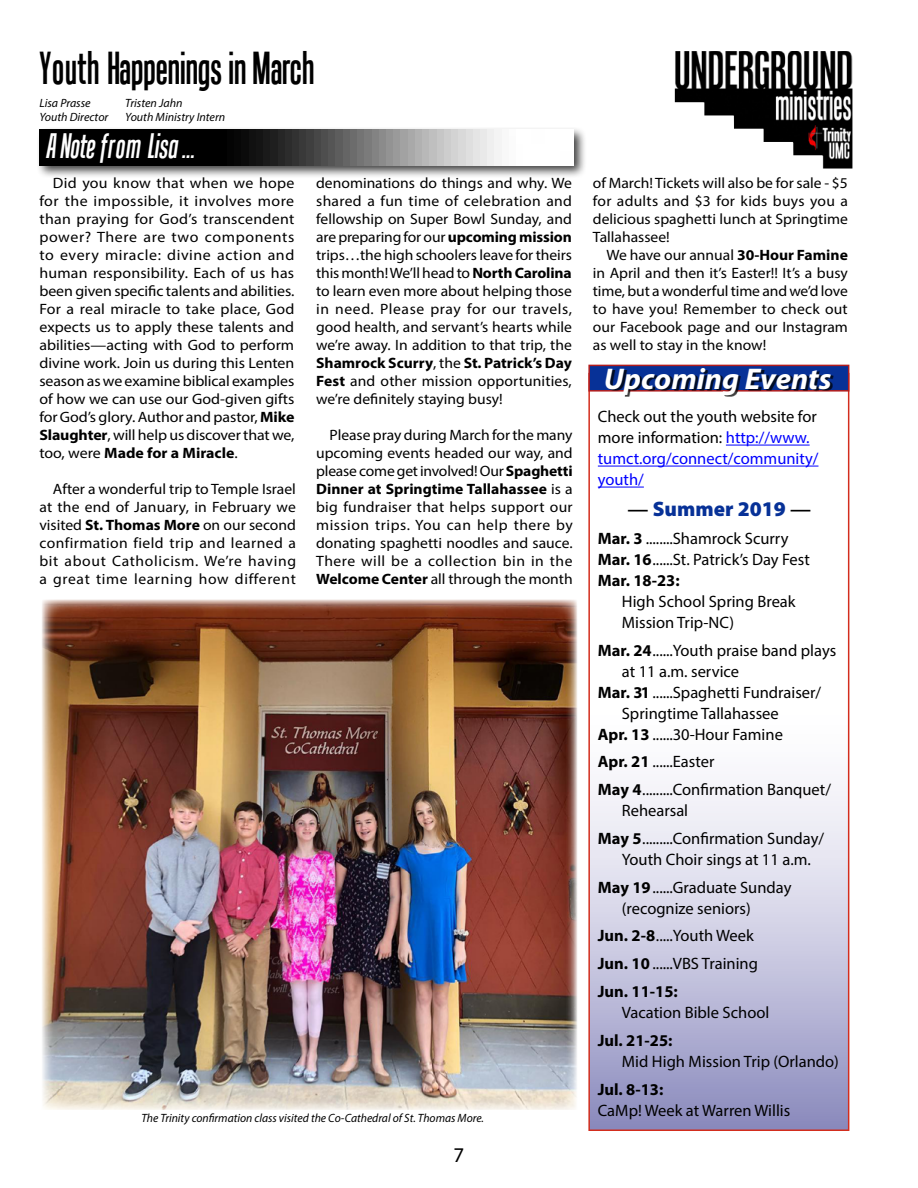
<style>
.page{position:relative;width:918px;height:1188px;background:#fff}
.page>*{position:absolute;margin:0;border:0;box-sizing:border-box;transform-origin:0 0}
.t1{font:45px "Tandelle";color:#000}
.t2{font:italic 34.5px "Tandelle";color:#fff}
.t3{font:italic 700 30px "Myriad Pro";color:#fff}
.t4{font:900 21px "Myriad Pro";color:#073197}
.t5{font:21px "Myriad Pro";color:#000}
.t6{font:16.5px/27.8px "Myriad Pro";color:#000}
.t7{font:16.5px/21px "Myriad Pro";color:#00f}
.t8{font:700 16.5px "Myriad Pro";color:#000}
.t9{font:15px/18px "Myriad Pro";color:#000;text-align:justify;scale:1.04 1}
.t10{font:15px/18px "Myriad Pro";color:#000;text-align:justify;scale:1.06 1}
.t11{font:italic 12px/13.5px "Myriad Pro";color:#000}
.s1{font-weight:700}
.s2{color:#000}
.s3{font-weight:600;color:#000}
</style>
<div class="page">
<svg style="left:591px;top:444px;width:255px;height:684px"></svg>
<div style="left:588px;top:373px;width:261px;height:758px;border:2px solid #d32d1d"></div>
<div style="left:37px;top:127px;width:550px;height:51px;background:#000;opacity:.75"></div>
<img style="left:39px;top:129px;width:534px;height:36px">
<img style="left:675px;top:51px;width:177px;height:118px">
<div style="left:588px;top:365px;width:261px;height:27px;background:#073197;border:2px solid #b31d1e"></div>
<div style="left:608px;top:370px;width:225px;height:27px;background:#000;opacity:.75"></div>
<img style="left:42px;top:600px;width:535px;height:510px">
<hr style="left:726px;top:445px;width:84px;height:1px;background:#00f">
<hr style="left:598px;top:466px;width:220px;height:1px;background:#00f">
<hr style="left:598px;top:487px;width:46px;height:1px;background:#00f">
<h1 class="t1" style="left:39px;top:42px;width:276px">Youth Happenings in March</h1>
<p class="t11" style="left:39px;top:96px;width:70px">Lisa Prasse<br>Youth Director</p>
<p class="t11" style="left:125px;top:96px;width:101px">Tristen Jahn<br>Youth Ministry Intern</p>
<h2 class="t2" style="left:46px;top:126px;width:150px">A Note from Lisa ...</h2>
<p class="t10" style="left:39px;top:174px;width:242px;text-indent:13px">Did you know that when we hope for the impossible, it involves more than praying for God’s transcendent power? There are two components to every miracle: divine action and human responsibility. Each of us has been given specific talents and abilities.<br>For a real miracle to take place, God expects us to apply these talents and abilities—acting with God to perform divine work. Join us during this Lenten season as we examine biblical examples of how we can use our God-given gifts for God’s glory. Author and pastor, <span class="s1">Mike Slaughter</span>, will help us discover that we, too, were <span class="s1">Made for a Miracle</span>.</p>
<p class="t9" style="left:39px;top:480px;width:248px;text-indent:13px">After a wonderful trip to Temple Israel at the end of January, in February we visited <span class="s1">St. Thomas More</span> on our second confirmation field trip and learned a bit about Catholicism. We’re having a great time learning how different</p>
<p class="t9" style="left:316px;top:174px;width:248px">denominations do things and why. We shared a fun time of celebration and fellowship on Super Bowl Sunday, and are preparing for our <span class="s1">upcoming mission </span>trips…the high schoolers leave for theirs this month! We’ll head to <span class="s1">North Carolina </span>to learn even more about helping those in need. Please pray for our travels, good health, and servant’s hearts while we’re away. In addition to that trip, the <span class="s1">Shamrock Scurry</span>, the <span class="s1">St. Patrick’s Day Fest</span> and other mission opportunities, we’re definitely staying busy!</p>
<p class="t9" style="left:316px;top:426px;width:248px;text-indent:13px">Please pray during March for the many upcoming events headed our way, and please come get involved! Our <span class="s1">Spaghetti Dinner at Springtime Tallahassee</span> is a big fundraiser that helps support our mission trips. You can help there by donating spaghetti noodles and sauce.<br>There will be a collection bin in the <span class="s1">Welcome Center</span> all through the month</p>
<p class="t11" style="left:141px;top:1111px;width:344px">The Trinity confirmation class visited the Co-Cathedral of St. Thomas More.</p>
<h3 class="t5" style="left:454px;top:1142px;width:12px">7</h3>
<p class="t9" style="left:593px;top:174px;width:247px">of March! Tickets will also be for sale - $5 for adults and $3 for kids buys you a delicious spaghetti lunch at Springtime Tallahassee!</p>
<p class="t9" style="left:593px;top:246px;width:247px;text-indent:13px">We have our annual <span class="s1">30-Hour Famine </span>in April and then it’s Easter!! It’s a busy time, but a wonderful time and we’d love to have you! Remember to check out our Facebook page and our Instagram as well to stay in the know!</p>
<h3 class="t3" style="left:604px;top:359px;width:229px">Upcoming Events</h3>
<p class="t7" style="left:598px;top:406px;width:222px"><span class="s2">Check out the youth website for more information:</span> http://www. tumct.org/connect/community/ youth/</p>
<h3 class="t4" style="left:628px;top:497px;width:185px"><span class="s3">—</span> Summer 2019 <span class="s3">—</span></h3>
<p class="t6" style="left:598px;top:528px;width:214px;line-height:21px"><span class="s1">Mar. 3</span> ........Shamrock Scurry<br><span class="s1">Mar. 16</span>......St. Patrick’s Day Fest<br><span class="s1">Mar. 18-23:</span></p>
<p class="t6" style="left:622px;top:591px;width:175px;line-height:21px">High School Spring Break<br>Mission Trip-NC)</p>
<p class="t6" style="left:598px;top:636px;width:240px"><span class="s1">Mar. 24</span>......Youth praise band plays</p>
<p class="t6" style="left:622px;top:657px;width:119px">at 11 a.m. service</p>
<p class="t6" style="left:598px;top:678px;width:225px"><span class="s1">Mar. 31</span> ......Spaghetti Fundraiser/</p>
<p class="t6" style="left:622px;top:699px;width:158px">Springtime Tallahassee</p>
<p class="t6" style="left:598px;top:720px;width:187px"><span class="s1">Apr. 13</span> ......30-Hour Famine</p>
<p class="t6" style="left:598px;top:748px;width:235px"><span class="s1">Apr. 21</span> ......Easter<br><span class="s1">May 4</span>.........Confirmation Banquet/</p>
<p class="t6" style="left:598px;top:797px;width:228px;text-indent:24px">Rehearsal<br><span class="s1">May 5</span>.........Confirmation Sunday/</p>
<p class="t6" style="left:598px;top:845px;width:215px;text-indent:24px">Youth Choir sings at 11 a.m.<br><span class="s1">May 19</span>......Graduate Sunday</p>
<p class="t6" style="left:598px;top:894px;width:162px;text-indent:24px">(recognize seniors)<br><span class="s1">Jun. 2-8</span>.....Youth Week<br><span class="s1">Jun. 10</span> ......VBS Training<br><span class="s1">Jun. 11-15:</span></p>
<p class="t6" style="left:622px;top:998px;width:149px">Vacation Bible School</p>
<p class="t8" style="left:598px;top:1029px;width:76px">Jul. 21-25:</p>
<p class="t6" style="left:622px;top:1047px;width:219px">Mid High Mission Trip (Orlando)</p>
<p class="t8" style="left:598px;top:1078px;width:67px">Jul. 8-13:</p>
<p class="t6" style="left:598px;top:1096px;width:194px">CaMp! Week at Warren Willis</p>
</div>
